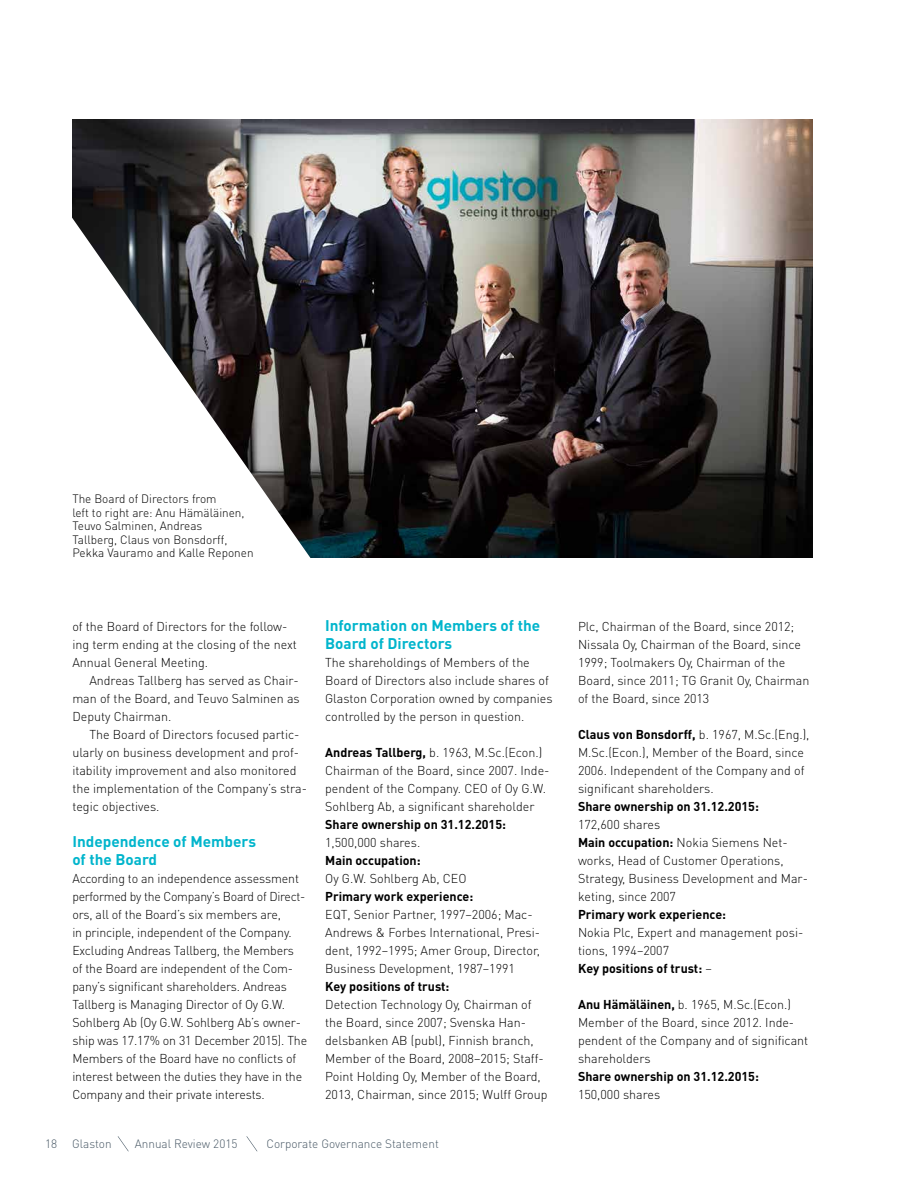
<style>
.page{position:relative;width:915px;height:1191px;background:#fff}
.page>*{position:absolute;margin:0;border:0;box-sizing:border-box;transform-origin:0 0}
.t1{font:700 15.3px/18px "DIN Pro";color:#00b5cc}
.t2{font:300 12.75px/18px "DIN Pro";color:#000}
.t3{font:700 12.75px "DIN Pro";color:#000}
.t4{font:300 12px/13.5px "DIN Pro";color:#000}
.t5{font:300 12px "DIN Pro";color:#485865}
.s1{font-weight:700}
</style>
<div class="page">
<svg style="left:118px;top:1136px;width:11px;height:15px"></svg>
<img style="left:72px;top:119px;width:740px;height:438px">
<svg style="left:72px;top:201px;width:256px;height:357px"></svg>
<svg style="left:246px;top:1136px;width:11px;height:15px"></svg>
<p class="t4" style="left:72px;top:491px;width:183px">The Board of Directors from<br>left to right are: Anu Hämäläinen,<br>Teuvo Salminen, Andreas<br>Tallberg, Claus von Bonsdorff,<br>Pekka Vauramo and Kalle Reponen</p>
<p class="t2" style="left:72px;top:616px;width:226px">of the Board of Directors for the follow&shy;ing term ending at the closing of the next<br>Annual General Meeting.</p>
<p class="t2" style="left:72px;top:670px;width:229px;text-align:justify;text-indent:17px">Andreas Tallberg has served as Chair&shy;man of the Board, and Teuvo Salminen as Deputy Chairman.</p>
<p class="t2" style="left:72px;top:724px;width:236px;text-indent:17px">The Board of Directors focused partic&shy;ularly on business development and prof&shy;itability improvement and also monitored the implementation of the Company’s stra&shy;tegic objectives.</p>
<p class="t1" style="left:72px;top:831px;width:185px">Independence of Members of the Board</p>
<p class="t2" style="left:72px;top:868px;width:236px">According to an independence assessment performed by the Company’s Board of Direct&shy;ors, all of the Board’s six members are,<br>in principle, independent of the Company.<br>Excluding Andreas Tallberg, the Members of the Board are independent of the Com&shy;pany’s significant shareholders. Andreas Tallberg is Managing Director of Oy G.W.<br>Sohlberg Ab (Oy G.W. Sohlberg Ab’s owner&shy;ship was 17.17% on 31 December 2015). The Members of the Board have no conflicts of interest between the duties they have in the Company and their private interests.</p>
<p class="t1" style="left:325px;top:615px;width:216px">Information on Members of the<br>Board of Directors</p>
<p class="t2" style="left:325px;top:652px;width:229px">The shareholdings of Members of the Board of Directors also include shares of Glaston Corporation owned by companies controlled by the person in question.</p>
<p class="t2" style="left:325px;top:742px;width:226px"><span class="s1">Andreas Tallberg,</span> b. 1963, M.Sc.(Econ.)<br>Chairman of the Board, since 2007. Inde&shy;pendent of the Company. CEO of Oy G.W.<br>Sohlberg Ab, a significant shareholder</p>
<p class="t3" style="left:325px;top:815px;width:182px">Share ownership on 31.12.2015:</p>
<p class="t2" style="left:325px;top:832px;width:97px">1,500,000 shares.</p>
<p class="t3" style="left:325px;top:851px;width:97px">Main occupation:</p>
<p class="t2" style="left:325px;top:868px;width:143px">Oy G.W. Sohlberg Ab, CEO</p>
<p class="t3" style="left:325px;top:887px;width:149px">Primary work experience:</p>
<p class="t2" style="left:325px;top:904px;width:216px">EQT, Senior Partner, 1997–2006; Mac-Andrews &amp; Forbes International, Presi&shy;dent, 1992–1995; Amer Group, Director, Business Development, 1987–1991</p>
<p class="t3" style="left:325px;top:977px;width:126px">Key positions of trust:</p>
<p class="t2" style="left:325px;top:994px;width:224px">Detection Technology Oy, Chairman of the Board, since 2007; Svenska Han&shy;delsbanken AB (publ), Finnish branch, Member of the Board, 2008–2015; Staff-Point Holding Oy, Member of the Board, 2013, Chairman, since 2015; Wulff Group</p>
<p class="t5" style="left:45px;top:1135px;width:68px">18 Glaston</p>
<p class="t5" style="left:135px;top:1135px;width:104px">Annual Review 2015</p>
<p class="t5" style="left:266px;top:1135px;width:174px">Corporate Governance Statement</p>
<p class="t2" style="left:578px;top:616px;width:233px">Plc, Chairman of the Board, since 2012; Nissala Oy, Chairman of the Board, since 1999; Toolmakers Oy, Chairman of the Board, since 2011; TG Granit Oy, Chairman of the Board, since 2013</p>
<p class="t2" style="left:578px;top:724px;width:233px"><span class="s1">Claus von Bonsdorff,</span> b. 1967, M.Sc.(Eng.), M.Sc.(Econ.), Member of the Board, since 2006. Independent of the Company and of significant shareholders.</p>
<p class="t3" style="left:578px;top:797px;width:182px">Share ownership on 31.12.2015:</p>
<p class="t2" style="left:578px;top:814px;width:231px">172,600 shares<br><span class="s1">Main occupation:</span> Nokia Siemens Net&shy;works, Head of Customer Operations,<br>Strategy, Business Development and Mar&shy;keting, since 2007</p>
<p class="t3" style="left:578px;top:905px;width:149px">Primary work experience:</p>
<p class="t2" style="left:578px;top:922px;width:227px">Nokia Plc, Expert and management posi&shy;tions, 1994–2007<br><span class="s1">Key positions of trust:</span> –</p>
<p class="t2" style="left:578px;top:994px;width:232px"><span class="s1">Anu Hämäläinen,</span> b. 1965, M.Sc.(Econ.)<br>Member of the Board, since 2012. Inde&shy;pendent of the Company and of significant shareholders</p>
<p class="t3" style="left:578px;top:1067px;width:182px">Share ownership on 31.12.2015:</p>
<p class="t2" style="left:578px;top:1084px;width:84px">150,000 shares</p>
</div>
